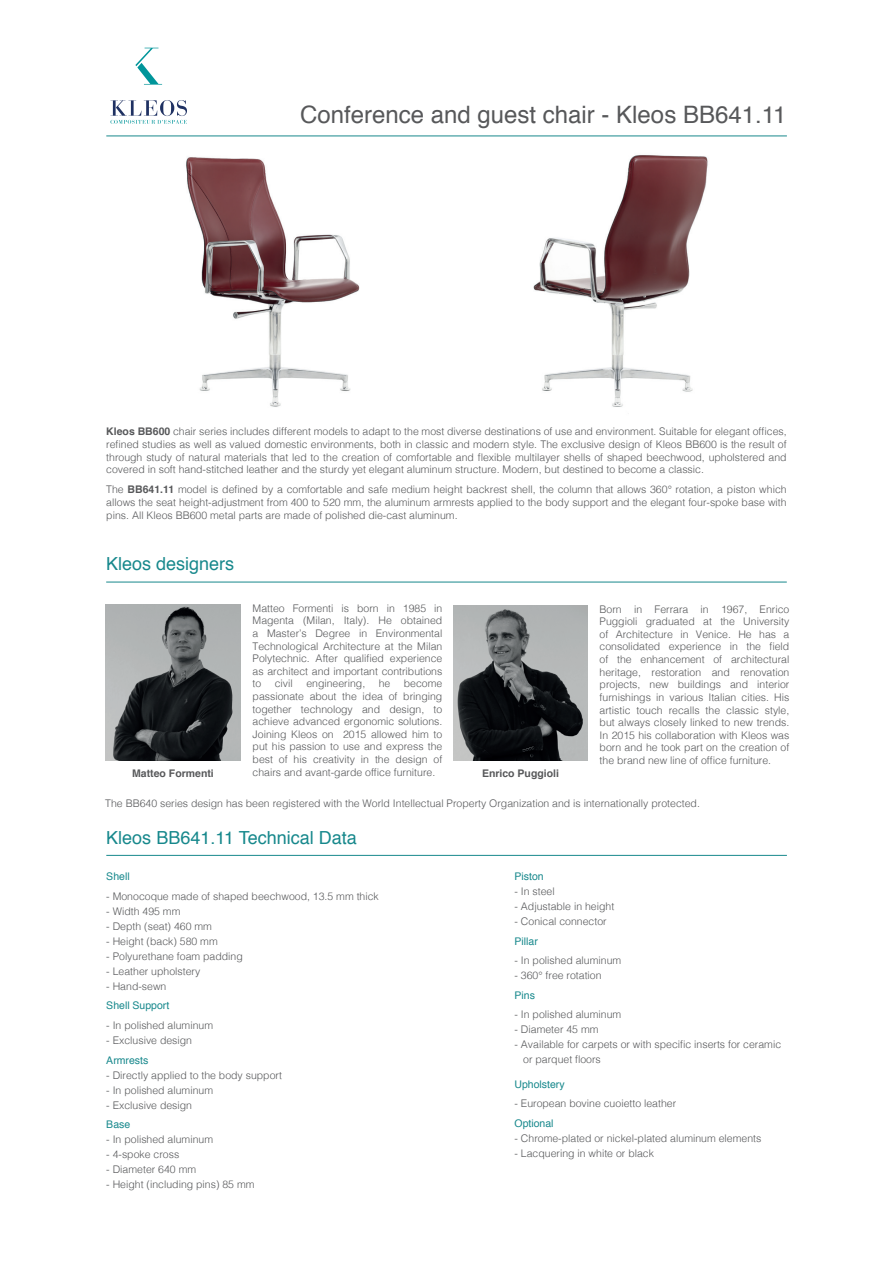
<style>
.page{position:relative;width:893px;height:1263px;background:#fff}
.page>*{position:absolute;margin:0;border:0;box-sizing:border-box;transform-origin:0 0}
.t1{font:24px "Helvetica";color:#57585a}
.t2{font:18px "Helvetica";color:#17888c}
.t3{font:300 10.5px/12.6px "Helvetica";color:#57585a;text-align:justify}
.t4{font:10.5px "Helvetica";color:#17888c}
.t5{font:700 10.5px "Helvetica";color:#57585a}
.s1{font-weight:700}
</style>
<div class="page">
<hr style="left:106px;top:136px;width:681px;height:1px;background:#17888c">
<img style="left:186px;top:157px;width:174px;height:250px">
<img style="left:533px;top:155px;width:175px;height:252px">
<svg style="left:110px;top:100px;width:77px;height:24px"></svg>
<svg style="left:135px;top:48px;width:27px;height:37px"></svg>
<hr style="left:106px;top:855px;width:681px;height:1px;background:#17888c">
<hr style="left:106px;top:582px;width:681px;height:1px;background:#17888c">
<img style="left:105px;top:604px;width:136px;height:157px">
<img style="left:453px;top:605px;width:135px;height:156px">
<h1 class="t1" style="left:300px;top:96px;width:488px">Conference and guest chair - Kleos BB641.11</h1>
<p class="t3" style="left:106px;top:425px;width:682px"><span class="s1">Kleos BB600</span> chair series includes different models to adapt to the most diverse destinations of use and environment. Suitable for elegant offices, refined studies as well as valued domestic environments, both in classic and modern style. The exclusive design of Kleos BB600 is the result of through study of natural materials that led to the creation of comfortable and flexible multilayer shells of shaped beechwood, upholstered and covered in soft hand-stitched leather and the sturdy yet elegant aluminum structure. Modern, but destined to become a classic.</p>
<p class="t3" style="left:106px;top:483px;width:682px">The <span class="s1">BB641.11</span> model is defined by a comfortable and safe medium height backrest shell, the column that allows 360° rotation, a piston which allows the seat height-adjustment from 400 to 520 mm, the aluminum armrests applied to the body support and the elegant four-spoke base with pins. All Kleos BB600 metal parts are made of polished die-cast aluminum.</p>
<h2 class="t2" style="left:106px;top:550px;width:130px">Kleos designers</h2>
<p class="t3" style="left:253px;top:601px;width:191px">Matteo Formenti is born in 1985 in Magenta (Milan, Italy). He obtained a Master’s Degree in Environmental Technological Architecture at the Milan Polytechnic. After qualified experience as architect and important contributions to</p>
<p class="t3" style="left:600px;top:602px;width:191px">Born in Ferrara in 1967, Enrico Puggioli graduated at the University of Architecture in Venice. He has a consolidated experience in the field of the enhancement of architectural heritage, restoration and renovation projects, new buildings and interior furnishings in various Italian cities. His artistic touch recalls the classic style, but always closely linked to new trends.<br>In 2015 his collaboration with Kleos was born and he took part on the creation of the brand new line of office furniture.</p>
<p class="t3" style="left:253px;top:677px;width:191px;text-indent:151px">become passionate about the idea of bringing together technology and design, to achieve advanced ergonomic solutions.<br>Joining Kleos on 2015 allowed him to put his passion to use and express the best of his creativity in the design of chairs and avant-garde office furniture.</p>
<p class="t3" style="left:105px;top:796px;width:596px">The BB640 series design has been registered with the World Intellectual Property Organization and is internationally protected.</p>
<p class="t3" style="left:275px;top:677px;width:20px">civil</p>
<p class="t3" style="left:306px;top:677px;width:60px">engineering,</p>
<p class="t3" style="left:379px;top:677px;width:13px">he</p>
<p class="t5" style="left:132px;top:765px;width:83px">Matteo Formenti</p>
<p class="t5" style="left:482px;top:765px;width:79px">Enrico Puggioli</p>
<h2 class="t2" style="left:106px;top:824px;width:252px">Kleos BB641.11 Technical Data</h2>
<p class="t4" style="left:106px;top:869px;width:25px">Shell</p>
<p class="t3" style="left:106px;top:889px;width:274px">- Monocoque made of shaped beechwood, 13.5 mm thick</p>
<p class="t3" style="left:106px;top:904px;width:76px">- Width 495 mm</p>
<p class="t3" style="left:106px;top:919px;width:107px">- Depth (seat) 460 mm</p>
<p class="t3" style="left:106px;top:934px;width:113px">- Height (back) 580 mm</p>
<p class="t3" style="left:106px;top:949px;width:138px">- Polyurethane foam padding</p>
<p class="t3" style="left:106px;top:964px;width:95px">- Leather upholstery</p>
<p class="t3" style="left:106px;top:979px;width:62px">- Hand-sewn</p>
<p class="t4" style="left:106px;top:998px;width:65px">Shell Support</p>
<p class="t3" style="left:106px;top:1018px;width:108px">- In polished aluminum</p>
<p class="t3" style="left:106px;top:1033px;width:87px">- Exclusive design</p>
<p class="t4" style="left:106px;top:1052px;width:43px">Armrests</p>
<p class="t3" style="left:106px;top:1068px;width:177px">- Directly applied to the body support</p>
<p class="t3" style="left:106px;top:1083px;width:108px">- In polished aluminum</p>
<p class="t3" style="left:106px;top:1098px;width:87px">- Exclusive design</p>
<p class="t4" style="left:106px;top:1116px;width:25px">Base</p>
<p class="t3" style="left:106px;top:1132px;width:108px">- In polished aluminum</p>
<p class="t3" style="left:106px;top:1147px;width:74px">- 4-spoke cross</p>
<p class="t3" style="left:106px;top:1162px;width:91px">- Diameter 640 mm</p>
<p class="t3" style="left:106px;top:1177px;width:150px">- Height (including pins) 85 mm</p>
<p class="t4" style="left:514px;top:869px;width:31px">Piston</p>
<p class="t3" style="left:514px;top:885px;width:42px">- In steel</p>
<p class="t3" style="left:514px;top:900px;width:101px">- Adjustable in height</p>
<p class="t3" style="left:514px;top:915px;width:94px">- Conical connector</p>
<p class="t4" style="left:514px;top:933px;width:25px">Pillar</p>
<p class="t3" style="left:514px;top:954px;width:108px">- In polished aluminum</p>
<p class="t3" style="left:514px;top:969px;width:89px">- 360° free rotation</p>
<p class="t4" style="left:514px;top:987px;width:22px">Pins</p>
<p class="t3" style="left:514px;top:1008px;width:108px">- In polished aluminum</p>
<p class="t3" style="left:514px;top:1023px;width:86px">- Diameter 45 mm</p>
<p class="t3" style="left:523px;top:1036px;width:259px;line-height:15px;text-indent:-9px">- Available for carpets or with specific inserts for ceramic or parquet floors</p>
<p class="t4" style="left:514px;top:1076px;width:52px">Upholstery</p>
<p class="t3" style="left:514px;top:1096px;width:163px">- European bovine cuoietto leather</p>
<p class="t4" style="left:514px;top:1115px;width:41px">Optional</p>
<p class="t3" style="left:514px;top:1131px;width:248px">- Chrome-plated or nickel-plated aluminum elements</p>
<p class="t3" style="left:514px;top:1146px;width:141px">- Lacquering in white or black</p>
</div>
